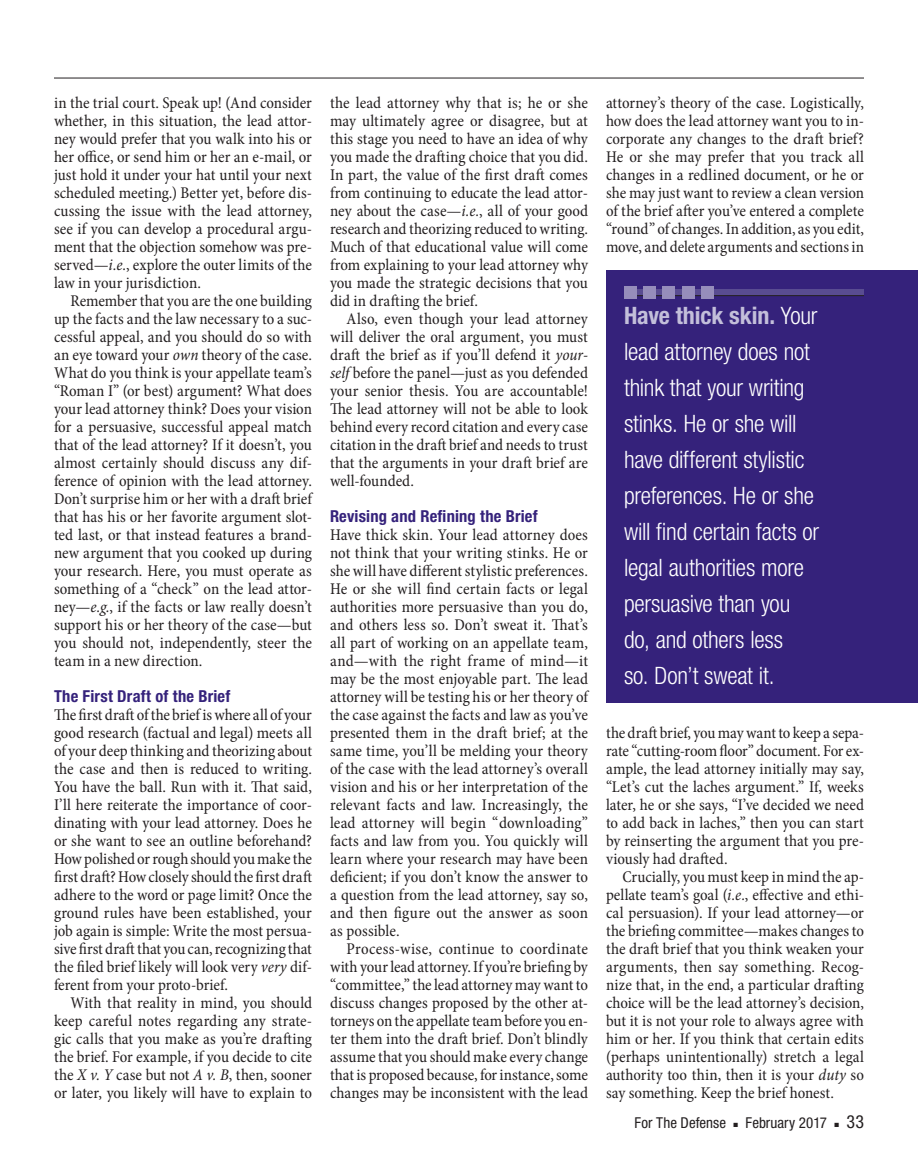
<style>
.page{position:relative;width:918px;height:1175px;background:#fff}
.page>*{position:absolute;margin:0;border:0;box-sizing:border-box;transform-origin:0 0}
.pullout_RH_block{font:300 condensed 24px/36px "Helvetica Neue";letter-spacing:-.01em;color:#fff}
.folio_right{font:condensed 18px "Helvetica Neue";color:#231f20}
.body_para_ind{font:condensed 16.5px/18px "Minion Pro";color:#231f20;text-align:justify}
.body_para_ind_tighte{font:condensed 16.5px/18px "Minion Pro";letter-spacing:-.005em;color:#231f20;text-align:justify}
.body_no_ind_looser{font:condensed 16.5px/18px "Minion Pro";letter-spacing:.005em;color:#231f20;text-align:justify}
.body_no_ind_tighter{font:condensed 16.5px/18px "Minion Pro";letter-spacing:-.005em;color:#231f20;text-align:justify}
.body_no_ind{font:condensed 16.5px/18px "Minion Pro";color:#231f20;text-align:justify}
.subhead_1{font:700 condensed 16.5px "Helvetica Neue";letter-spacing:.015em;color:#35227b}
.folio_right-2{font:condensed 15px "Helvetica Neue";letter-spacing:.005em;color:#231f20}
.s1{font-style:italic}
.s2{font-weight:700;color:#c3bfda}
</style>
<div class="page">
<hr style="left:54px;top:78px;width:810px;height:1px;background:#231f20">
<div style="left:606px;top:270px;width:312px;height:432px;background:#35227b"></div>
<div style="left:624px;top:290px;width:240px;height:6px;background:#594c91"></div>
<hr style="left:624px;top:295px;width:240px;height:1px;background:#231f20">
<div style="left:624px;top:286px;width:12px;height:13px;background:#968dbb"></div>
<div style="left:643px;top:286px;width:13px;height:13px;background:#968dbb"></div>
<div style="left:663px;top:286px;width:12px;height:13px;background:#968dbb"></div>
<div style="left:682px;top:286px;width:13px;height:13px;background:#968dbb"></div>
<div style="left:702px;top:286px;width:12px;height:13px;background:#968dbb"></div>
<p class="body_no_ind" style="left:54px;top:94px;width:260px">in the trial court. Speak up! (And consider whether, in this situation, the lead attor&shy;ney would prefer that you walk into his or her office, or send him or her an e-mail, or just hold it under your hat until your next scheduled meeting.) Better yet, before dis&shy;cussing the issue with the lead attorney, see if you can develop a procedural argu&shy;ment that the objection somehow was pre&shy;served—<span class="s1">i.e.</span>, explore the outer limits of the law in your jurisdiction.</p>
<p class="body_para_ind" style="left:54px;top:292px;width:260px;text-indent:16px">Remember that you are the one building up the facts and the law necessary to a suc&shy;cessful appeal, and you should do so with an eye toward your <span class="s1">own</span> theory of the case.<br>What do you think is your appellate team’s “Roman I” (or best) argument? What does your lead attorney think? Does your vision for a persuasive, successful appeal match that of the lead attorney? If it doesn’t, you almost certainly should discuss any dif&shy;ference of opinion with the lead attorney.<br>Don’t surprise him or her with a draft brief that has his or her favorite argument slot&shy;ted last, or that instead features a brand&shy;new argument that you cooked up during your research. Here, you must operate as something of a “check” on the lead attor&shy;ney—<span class="s1">e.g.</span>, if the facts or law really doesn’t support his or her theory of the case—but you should not, independently, steer the team in a new direction.</p>
<p class="subhead_1" style="left:54px;top:686px;width:178px">The First Draft of the Brief</p>
<p class="body_no_ind_tighter" style="left:54px;top:706px;width:260px">The first draft of the brief is where all of your good research (factual and legal) meets all of your deep thinking and theorizing about the case and then is reduced to writing.<br>You have the ball. Run with it. That said, I’ll here reiterate the importance of coor&shy;dinating with your lead attorney. Does he or she want to see an outline beforehand?<br>How polished or rough should you make the first draft? How closely should the first draft adhere to the word or page limit? Once the ground rules have been established, your job again is simple: Write the most persua&shy;sive first draft that you can, recognizing that the filed brief likely will look very <span class="s1">very</span> dif&shy;ferent from your proto-brief.</p>
<p class="body_para_ind" style="left:54px;top:994px;width:260px;text-indent:16px">With that reality in mind, you should keep careful notes regarding any strate&shy;gic calls that you make as you’re drafting the brief. For example, if you decide to cite the <span class="s1">X v. Y</span> case but not <span class="s1">A v. B</span>, then, sooner or later, you likely will have to explain to</p>
<p class="body_para_ind" style="left:330px;top:94px;width:260px">the lead attorney why that is; he or she may ultimately agree or disagree, but at this stage you need to have an idea of why you made the drafting choice that you did.<br>In part, the value of the first draft comes from continuing to educate the lead attor&shy;ney about the case—<span class="s1">i.e.</span>, all of your good research and theorizing reduced to writing.<br>Much of that educational value will come from explaining to your lead attorney why you made the strategic decisions that you did in drafting the brief.</p>
<p class="body_para_ind" style="left:330px;top:310px;width:260px;text-indent:16px">Also, even though your lead attorney will deliver the oral argument, you must draft the brief as if you’ll defend it <span class="s1">your&shy;self</span> before the panel—just as you defended your senior thesis. You are accountable!<br>The lead attorney will not be able to look behind every record citation and every case citation in the draft brief and needs to trust that the arguments in your draft brief are well-founded.</p>
<p class="subhead_1" style="left:330px;top:506px;width:209px">Revising and Refining the Brief</p>
<p class="body_no_ind_looser" style="left:330px;top:526px;width:260px">Have thick skin. Your lead attorney does not think that your writing stinks. He or she will have different stylistic preferences.<br>He or she will find certain facts or legal authorities more persuasive than you do, and others less so. Don’t sweat it. That’s all part of working on an appellate team, and—with the right frame of mind—it may be the most enjoyable part. The lead attorney will be testing his or her theory of the case against the facts and law as you’ve presented them in the draft brief; at the same time, you’ll be melding your theory of the case with the lead attorney’s overall vision and his or her interpretation of the relevant facts and law. Increasingly, the lead attorney will begin “downloading” facts and law from you. You quickly will learn where your research may have been deficient; if you don’t know the answer to a question from the lead attorney, say so, and then figure out the answer as soon as possible.</p>
<p class="body_para_ind_tighte" style="left:330px;top:940px;width:260px;text-indent:16px">Process-wise, continue to coordinate with your lead attorney. If you’re briefing by “committee,” the lead attorney may want to discuss changes proposed by the other at&shy;torneys on the appellate team before you en&shy;ter them into the draft brief. Don’t blindly assume that you should make every change that is proposed because, for instance, some changes may be inconsistent with the lead</p>
<p class="body_para_ind_tighte" style="left:606px;top:94px;width:260px">attorney’s theory of the case. Logistically, how does the lead attorney want you to in&shy;corporate any changes to the draft brief?<br>He or she may prefer that you track all changes in a redlined document, or he or she may just want to review a clean version of the brief after you’ve entered a complete “round” of changes. In addition, as you edit, move, and delete arguments and sections in</p>
<p class="pullout_RH_block" style="left:624px;top:297px;width:197px"><span class="s2">Have thick skin.</span> Your lead attorney does not think that your writing stinks. He or she will have different stylistic preferences. He or she will find certain facts or legal authorities more persuasive than you do, and others less<br>so. Don’t sweat it.</p>
<p class="body_para_ind_tighte" style="left:606px;top:724px;width:260px">the draft brief, you may want to keep a sepa&shy;rate “cutting-room floor” document. For ex&shy;ample, the lead attorney initially may say, “Let’s cut the laches argument.” If, weeks later, he or she says, “I’ve decided we need to add back in laches,” then you can start by reinserting the argument that you pre&shy;viously had drafted.</p>
<p class="body_para_ind" style="left:606px;top:868px;width:260px;text-indent:16px">Crucially, you must keep in mind the ap&shy;pellate team’s goal (<span class="s1">i.e.</span>, effective and ethi&shy;cal persuasion). If your lead attorney—or the briefing committee—makes changes to the draft brief that you think weaken your arguments, then say something. Recog&shy;nize that, in the end, a particular drafting choice will be the lead attorney’s decision, but it is not your role to always agree with him or her. If you think that certain edits (perhaps unintentionally) stretch a legal authority too thin, then it is your <span class="s1">duty</span> so say something. Keep the brief honest.</p>
<p class="folio_right-2" style="left:635px;top:1114px;width:93px">For The Defense</p>
<p class="folio_right-2" style="left:734px;top:1114px;width:95px">■ February 2017</p>
<p class="folio_right" style="left:834px;top:1111px;width:31px">■ 33</p>
</div>
